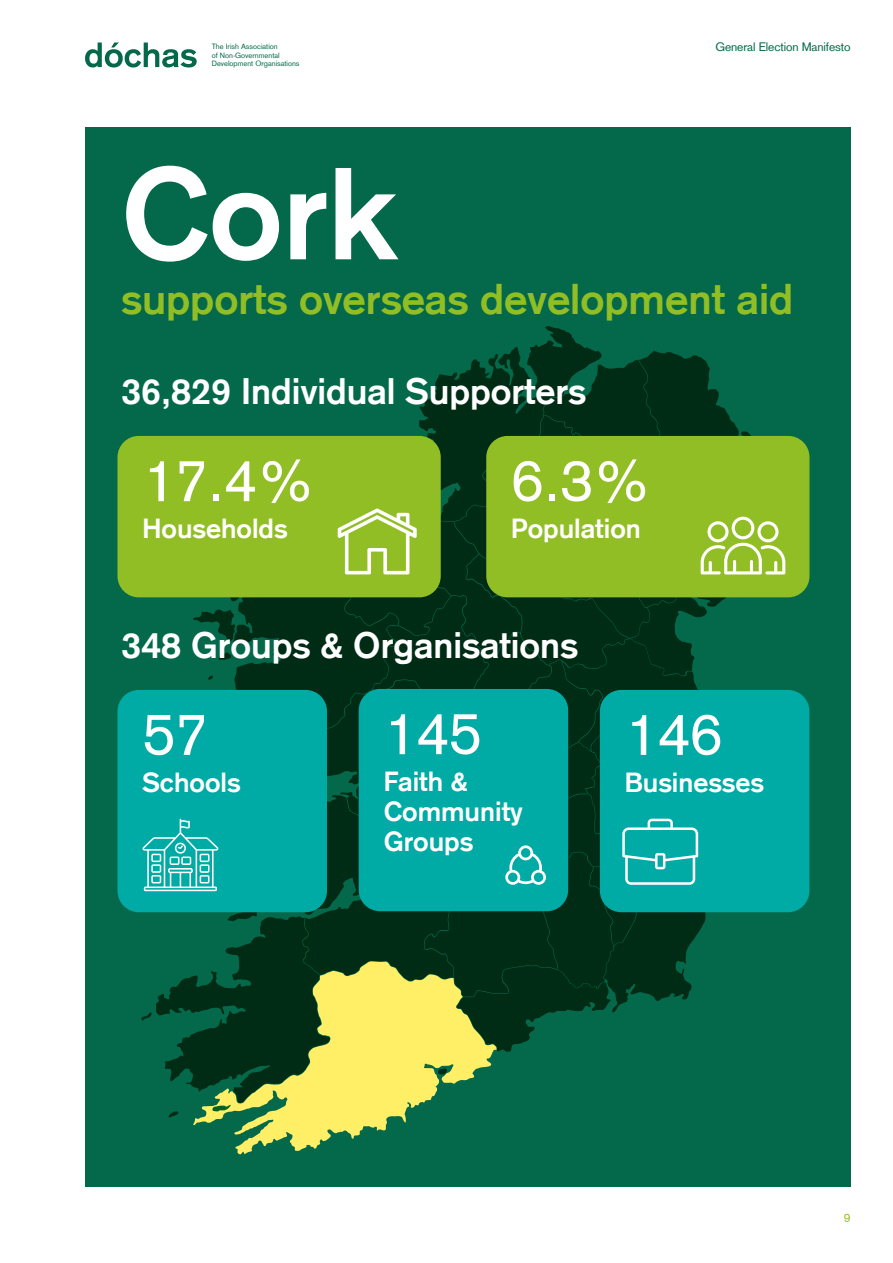
<style>
.page{position:relative;width:893px;height:1263px;background:#fff}
.page>*{position:absolute;margin:0;border:0;box-sizing:border-box;transform-origin:0 0}
.t1{font:700 128.25px "Basic Commercial LT";color:#fff}
.t2{font:58.65px "Basic Commercial LT Com";color:#fff}
.t3{font:700 42px "Basic Commercial LT";color:#92be25}
.t4{font:700 36px "Basic Commercial LT";color:#fff}
.t5{font:700 27px/30px "Basic Commercial LT";color:#fff}
.t6{font:12px "Basic Commercial LT Com";letter-spacing:-.01em;color:#04694a}
.t7{font:12px "Basic Commercial LT Com";color:#92be25}
.t8{font:7.5px/8.6px "Basic Commercial LT Com";color:#04694a}
</style>
<div class="page">
<svg style="left:85px;top:43px;width:112px;height:25px"></svg>
<div style="left:85px;top:128px;width:765px;height:1059px;background:#04694a"></div>
<svg style="left:193px;top:1117px;width:213px;height:37px"></svg>
<div style="left:117px;top:690px;width:210px;height:222px;background:#00aaa5;border-radius:21px"></div>
<div style="left:600px;top:690px;width:209px;height:222px;background:#00aaa5;border-radius:21px"></div>
<div style="left:117px;top:436px;width:324px;height:161px;background:#92be25;border-radius:21px"></div>
<div style="left:486px;top:436px;width:323px;height:161px;background:#92be25;border-radius:21px"></div>
<svg style="left:141px;top:326px;width:647px;height:791px"></svg>
<p class="t8" style="left:212px;top:42px;width:67px">The Irish Association</p>
<h3 class="t6" style="left:715px;top:40px;width:137px">General Election Manifesto</h3>
<p class="t8" style="left:212px;top:51px;width:89px">of Non-Governmental<br>Development Organisations</p>
<h1 class="t1" style="left:121px;top:138px;width:277px">Cork</h1>
<h3 class="t3" style="left:121px;top:274px;width:674px">supports overseas development aid</h3>
<h3 class="t4" style="left:121px;top:370px;width:466px">36,829 Individual Supporters</h3>
<h2 class="t2" style="left:142px;top:446px;width:174px">17.4%</h2>
<h2 class="t2" style="left:511px;top:446px;width:142px">6.3%</h2>
<h3 class="t5" style="left:142px;top:514px;width:147px">Households</h3>
<h3 class="t5" style="left:511px;top:514px;width:131px">Population</h3>
<h3 class="t4" style="left:121px;top:624px;width:458px">348 Groups &amp; Organisations</h3>
<h2 class="t2" style="left:142px;top:700px;width:67px">57</h2>
<h3 class="t5" style="left:142px;top:767px;width:100px">Schools</h3>
<h2 class="t2" style="left:384px;top:699px;width:99px">145</h2>
<h3 class="t5" style="left:384px;top:767px;width:141px">Faith &amp;<br>Community<br>Groups</h3>
<h2 class="t2" style="left:625px;top:700px;width:99px">146</h2>
<h3 class="t5" style="left:625px;top:767px;width:141px">Businesses</h3>
<h3 class="t7" style="left:844px;top:1210px;width:8px">9</h3>
</div>
